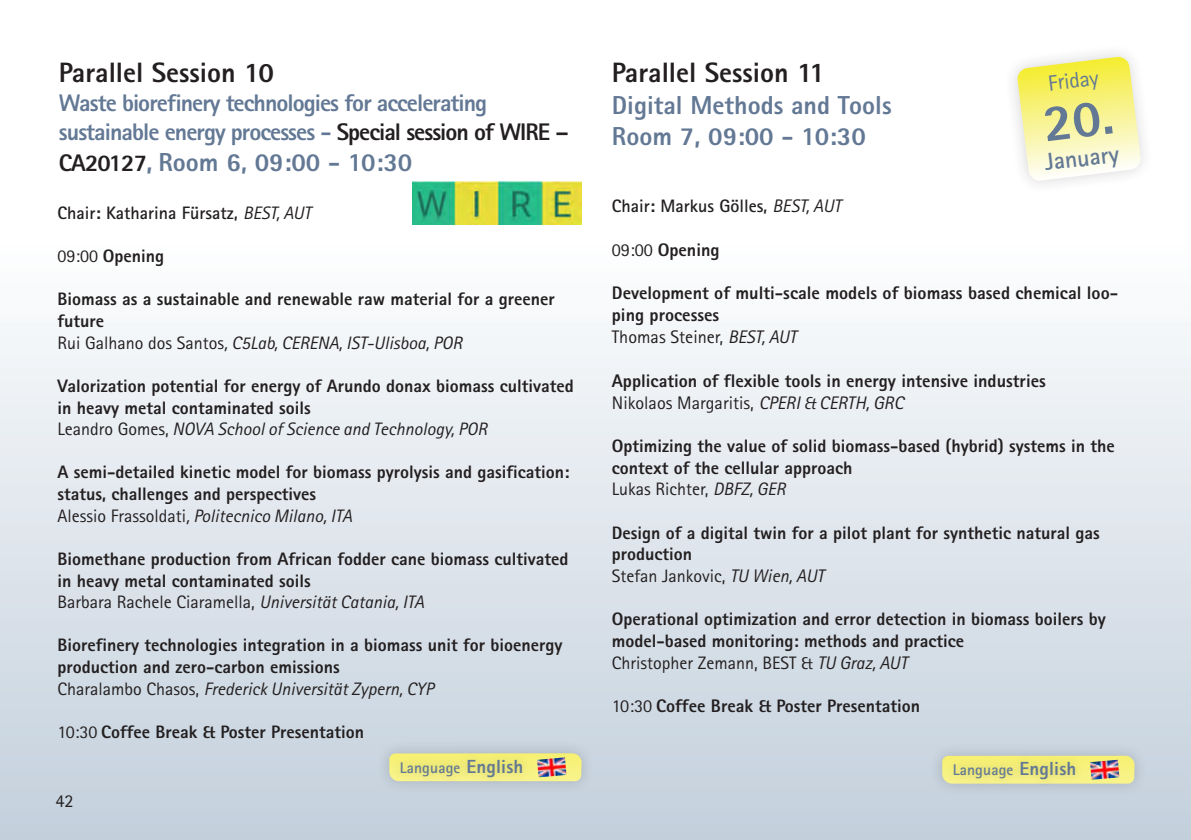
<style>
.page{position:relative;width:1191px;height:840px;background:#fff}
.page>*{position:absolute;margin:0;border:0;box-sizing:border-box;transform-origin:0 0}
.OeBV_copy{font:800 28px "Rotis Sans Serif";color:#231f20}
.OeBV_copy-2{font:800 26px/31.2px "Rotis Sans Serif";color:#627894}
.OeBV_copy-3{font:800 24px/28.8px "Rotis Sans Serif";letter-spacing:-.04em;color:#627894}
.t1{font:700 24px "Rotis Sans Serif";color:#627894}
.t2{font:22px "Rotis Sans Serif";color:#627894}
.BMTP_copy{font:800 18.2px/21.8px "Rotis Sans Serif";color:#231f20}
.BMTP_copy-2{font:18.2px "Rotis Sans Serif";color:#231f20}
.BMTP_copy-3{font:800 18px/21.6px "Rotis Sans Serif";color:#231f20}
.BMTP_copy-4{font:italic 18px "Rotis Sans Serif";color:#231f20}
.BMTP_copy-5{font:18px "Rotis Sans Serif";color:#231f20}
.OeBV_copy-4{font:700 18px "Rotis Sans Serif";color:#231f20}
.OeBV_copy-5{font:18px "Rotis Sans Serif";color:#231f20}
.OeBV_copy-6{font:italic 18px "Rotis Sans Serif";color:#231f20}
.OeBV_copy-7{font:700 15.6px "Rotis Sans Serif";letter-spacing:.01em;color:#627894}
.s1{color:#231f20}
.s2{font-size:24px;color:#231f20}
.s3{font-weight:400;font-style:italic}
.s4{font-weight:400}
.s5{font-style:normal}
.s6{font-style:italic}
.s7{font-weight:400;font-style:italic;font-size:18.2px}
.s8{font-style:italic;font-size:18.2px}
.s9{font-weight:400;font-size:18.2px}
.s10{font-size:18.2px}
.s11{font-weight:800;font-size:19px}
</style>
<div class="page">
<div style="left:0;top:243px;width:1191px;height:596px;background:linear-gradient(to bottom,#fdfdfe,#c3cfdc)"></div>
<img style="left:413px;top:181px;width:168px;height:43px">
<div style="left:375px;top:739px;width:220px;height:55px;background:#c7d1dc"></div>
<svg style="left:389px;top:752px;width:193px;height:28px"></svg>
<div style="left:390px;top:748px;width:143px;height:39px;background:#231f20;opacity:.2"></div>
<img style="left:537px;top:757px;width:29px;height:20px">
<div style="left:928px;top:741px;width:220px;height:56px;background:#c7d2dd"></div>
<svg style="left:942px;top:755px;width:192px;height:28px"></svg>
<div style="left:943px;top:751px;width:143px;height:38px;background:#231f20;opacity:.2"></div>
<img style="left:1090px;top:759px;width:29px;height:20px">
<svg style="left:1013px;top:53px;width:131px;height:132px"></svg>
<p class="OeBV_copy" style="left:59px;top:55px;width:217px">Parallel Session 10</p>
<p class="OeBV_copy-3" style="left:59px;top:88px;width:511px">Waste biorefinery technologies for accelerating sustainable energy processes - <span class="s1">Special session of WIRE –</span></p>
<p class="OeBV_copy-2" style="left:59px;top:146px;width:355px"><span class="s2">CA20127</span>, Room 6, 09:00 - 10:30</p>
<p class="OeBV_copy-4" style="left:57px;top:201px;width:255px">Chair: Katharina Fürsatz, <span class="s3">BEST, AUT</span></p>
<p class="BMTP_copy-3" style="left:57px;top:245px;width:108px"><span class="s4">09:00</span> Opening</p>
<p class="BMTP_copy-3" style="left:57px;top:288px;width:499px">Biomass as a sustainable and renewable raw material for a greener future</p>
<p class="BMTP_copy-4" style="left:57px;top:332px;width:406px"><span class="s5">Rui Galhano dos Santos</span>, C5Lab, CERENA, IST-Ulisboa, POR</p>
<p class="BMTP_copy-3" style="left:57px;top:374px;width:518px">Valorization potential for energy of Arundo donax biomass cultivated in heavy metal contaminated soils</p>
<p class="BMTP_copy-4" style="left:57px;top:418px;width:431px"><span class="s5">Leandro Gomes,</span> NOVA School of Science and Technology, POR</p>
<p class="BMTP_copy-3" style="left:57px;top:461px;width:513px">A semi-detailed kinetic model for biomass pyrolysis and gasification: status, challenges and perspectives</p>
<p class="BMTP_copy-4" style="left:57px;top:504px;width:296px"><span class="s5">Alessio Frassoldati</span>, Politecnico Milano, ITA</p>
<p class="BMTP_copy-3" style="left:57px;top:547px;width:512px">Biomethane production from African fodder cane biomass cultivated in heavy metal contaminated soils</p>
<p class="OeBV_copy-5" style="left:57px;top:591px;width:368px">Barbara Rachele Ciaramella, <span class="s6">Universität Catania, ITA</span></p>
<p class="BMTP_copy-3" style="left:57px;top:634px;width:506px">Biorefinery technologies integration in a biomass unit for bioenergy production and zero-carbon emissions</p>
<p class="OeBV_copy-6" style="left:57px;top:677px;width:378px"><span class="s5">Charalambo Chasos,</span> Frederick Universität Zypern, CYP</p>
<p class="BMTP_copy-3" style="left:57px;top:720px;width:308px"><span class="s4">10:30</span> Coffee Break &amp; Poster Presentation</p>
<p class="OeBV_copy" style="left:612px;top:55px;width:215px">Parallel Session 11</p>
<p class="OeBV_copy-2" style="left:612px;top:89px;width:281px">Digital Methods and Tools<br>Room 7, 09:00 - 10:30</p>
<p class="t2" style="left:1046px;top:70px;width:52px;rotate:-7deg">Friday</p>
<p class="t1" style="left:1043px;top:147px;width:76px;rotate:-7deg">January</p>
<p class="OeBV_copy-4" style="left:612px;top:194px;width:231px">Chair: Markus Gölles, <span class="s7">BEST, AUT</span></p>
<p class="BMTP_copy" style="left:612px;top:238px;width:109px"><span class="s4">09:00</span> Opening</p>
<p class="BMTP_copy" style="left:612px;top:282px;width:508px">Development of multi-scale models of biomass based chemical loo&shy;ping processes</p>
<p class="BMTP_copy-2" style="left:612px;top:326px;width:186px">Thomas Steiner, <span class="s6">BEST, AUT</span></p>
<p class="BMTP_copy" style="left:612px;top:369px;width:435px">Application of flexible tools in energy intensive industries<br><span class="s4">Nikolaos Margaritis,</span> <span class="s3">CPERI &amp; CERTH, GRC</span></p>
<p class="BMTP_copy-3" style="left:612px;top:434px;width:504px">Optimizing the value of solid biomass-based (hybrid) systems in the context of the cellular approach</p>
<p class="BMTP_copy-5" style="left:612px;top:478px;width:175px">Lukas Richter, <span class="s6">DBFZ, GER</span></p>
<p class="BMTP_copy-3" style="left:612px;top:521px;width:489px">Design of a digital twin for a pilot plant for synthetic natural gas production</p>
<p class="BMTP_copy-5" style="left:612px;top:565px;width:214px">Stefan Jankovic, <span class="s8">TU Wien, AUT</span></p>
<p class="BMTP_copy-3" style="left:612px;top:607px;width:495px">Operational optimization and error detection in biomass boilers by model-based monitoring: methods and practice</p>
<p class="BMTP_copy-5" style="left:612px;top:651px;width:297px">Christopher Zemann, BEST &amp; <span class="s8">TU Graz, AUT</span></p>
<p class="BMTP_copy-3" style="left:612px;top:694px;width:310px"><span class="s9">10:30</span> <span class="s10">Coffee Break</span> &amp; Poster Presentation</p>
<p class="BMTP_copy-2" style="left:56px;top:789px;width:20px">42</p>
<p class="OeBV_copy-7" style="left:400px;top:757px;width:125px">Language <span class="s11">English</span></p>
<p class="OeBV_copy-7" style="left:952px;top:759px;width:125px">Language <span class="s11">English</span></p>
</div>
